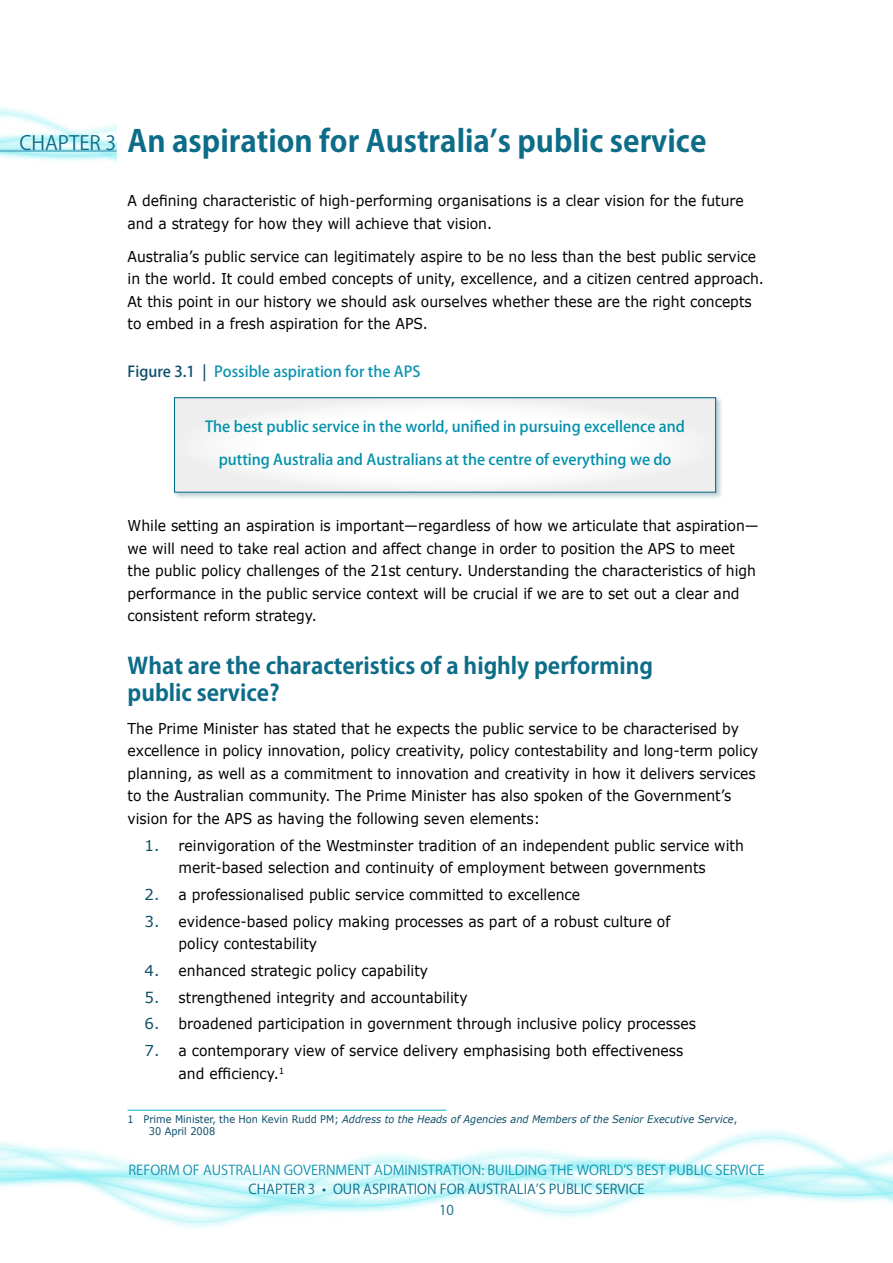
<style>
.page{position:relative;width:893px;height:1263px;background:#fff}
.page>*{position:absolute;margin:0;border:0;box-sizing:border-box;transform-origin:0 0}
.PMC_Heading_1{font:700 30px "Koz Go Pro";color:#0d6c88}
.PMC_Heading_2{font:700 22.5px/27px "Koz Go Pro";color:#0d6c88}
.PMC_chapter{font:19.5px "Koz Go Pro";color:#0d6c88}
.PMC_body_text{font:15px/22.5px "Verdana";color:#000;scale:.93 1}
.PMC_body_numbered_li{font:15px/22.5px "Verdana";color:#000;scale:.93 1}
.t1{font:15px "Koz Go Pro Medium 90 msp RKSJ H";color:#0090ab}
.PMC_figure_label{font:500 15px "Koz Go Pro";color:#0d93af}
.PMC_footer{font:13.5px "Koz Go Pro";color:#0d93af}
.PMC_footer-2{font:13.5px "Koz Go Pro";color:#0d6c88}
.PMC_footnote{font:italic 10.5px/12.6px "Verdana";color:#0d4e69;scale:.93 1}
.s1{color:#0d4e69}
.s2{font-style:normal}
</style>
<div class="page">
<hr style="left:128px;top:1110px;width:318px;height:1px;background:#0db8ca">
<div style="left:172px;top:395px;width:551px;height:105px;background:#0d4e69;opacity:.29"></div>
<div style="left:175px;top:398px;width:541px;height:94px;background:#fafafa"></div>
<div style="left:174px;top:397px;width:542px;height:96px;border:1px solid #006984"></div>
<hr style="left:0;top:150px;width:116px;height:2px;background:#6abcce">
<p class="PMC_chapter" style="left:19px;top:131px;width:98px">CHAPTER 3</p>
<p class="PMC_Heading_1" style="left:128px;top:121px;width:580px">An aspiration for Australia’s public service</p>
<p class="PMC_body_text" style="left:128px;top:189px;width:664px">A defining characteristic of high-performing organisations is a clear vision for the future and a strategy for how they will achieve that vision.</p>
<p class="PMC_body_text" style="left:128px;top:245px;width:686px">Australia’s public service can legitimately aspire to be no less than the best public service in the world. It could embed concepts of unity, excellence, and a citizen centred approach.<br>At this point in our history we should ask ourselves whether these are the right concepts to embed in a fresh aspiration for the APS.</p>
<p class="PMC_figure_label" style="left:128px;top:362px;width:295px"><span class="s1">Figure 3.1 |</span> Possible aspiration for the APS</p>
<p class="t1" style="left:205px;top:417px;width:481px">The best public service in the world, unified in pursuing excellence and</p>
<p class="t1" style="left:219px;top:450px;width:454px">putting Australia and Australians at the centre of everything we do</p>
<p class="PMC_body_text" style="left:128px;top:514px;width:680px">While setting an aspiration is important—regardless of how we articulate that aspiration— we will need to take real action and affect change in order to position the APS to meet the public policy challenges of the 21st century. Understanding the characteristics of high performance in the public service context will be crucial if we are to set out a clear and consistent reform strategy.</p>
<p class="PMC_Heading_2" style="left:128px;top:653px;width:527px">What are the characteristics of a highly performing public service?</p>
<p class="PMC_body_text" style="left:128px;top:717px;width:680px">The Prime Minister has stated that he expects the public service to be characterised by excellence in policy innovation, policy creativity, policy contestability and long-term policy planning, as well as a commitment to innovation and creativity in how it delivers services to the Australian community. The Prime Minister has also spoken of the Government’s vision for the APS as having the following seven elements:</p>
<p class="PMC_body_numbered_li" style="left:145px;top:833px;width:646px;text-align:center"><span class="s1">1.</span> reinvigoration of the Westminster tradition of an independent public service with merit-based selection and continuity of employment between governments</p>
<p class="PMC_body_numbered_li" style="left:145px;top:883px;width:470px"><span class="s1">2.</span> a professionalised public service committed to excellence</p>
<p class="PMC_body_numbered_li" style="left:179px;top:909px;width:530px;text-indent:-34px"><span class="s1">3.</span> evidence-based policy making processes as part of a robust culture of policy contestability</p>
<p class="PMC_body_numbered_li" style="left:145px;top:959px;width:306px"><span class="s1">4.</span> enhanced strategic policy capability</p>
<p class="PMC_body_numbered_li" style="left:145px;top:985px;width:349px"><span class="s1">5.</span> strengthened integrity and accountability</p>
<p class="PMC_body_numbered_li" style="left:145px;top:1012px;width:594px"><span class="s1">6.</span> broadened participation in government through inclusive policy processes</p>
<p class="PMC_body_numbered_li" style="left:179px;top:1039px;width:544px;text-indent:-34px"><span class="s1">7.</span> a contemporary view of service delivery emphasising both effectiveness and efficiency.<sup>1</sup></p>
<p class="PMC_footnote" style="left:149px;top:1112px;width:634px;text-indent:-21px"><span class="s2">1 Prime Minister, the Hon Kevin Rudd PM;</span> Address to the Heads of Agencies and Members of the Senior Executive Service<span class="s2">,<br>30 April 2008</span></p>
<p class="PMC_footer" style="left:128px;top:1161px;width:637px">REFORM OF AUSTRALIAN GOVERNMENT ADMINISTRATION: BUILDING THE WORLD’S BEST PUBLIC SERVICE</p>
<p class="PMC_footer-2" style="left:248px;top:1180px;width:398px">CHAPTER 3 • OUR ASPIRATION FOR AUSTRALIA’S PUBLIC SERVICE</p>
<p class="PMC_footer-2" style="left:439px;top:1202px;width:16px">10</p>
</div>
